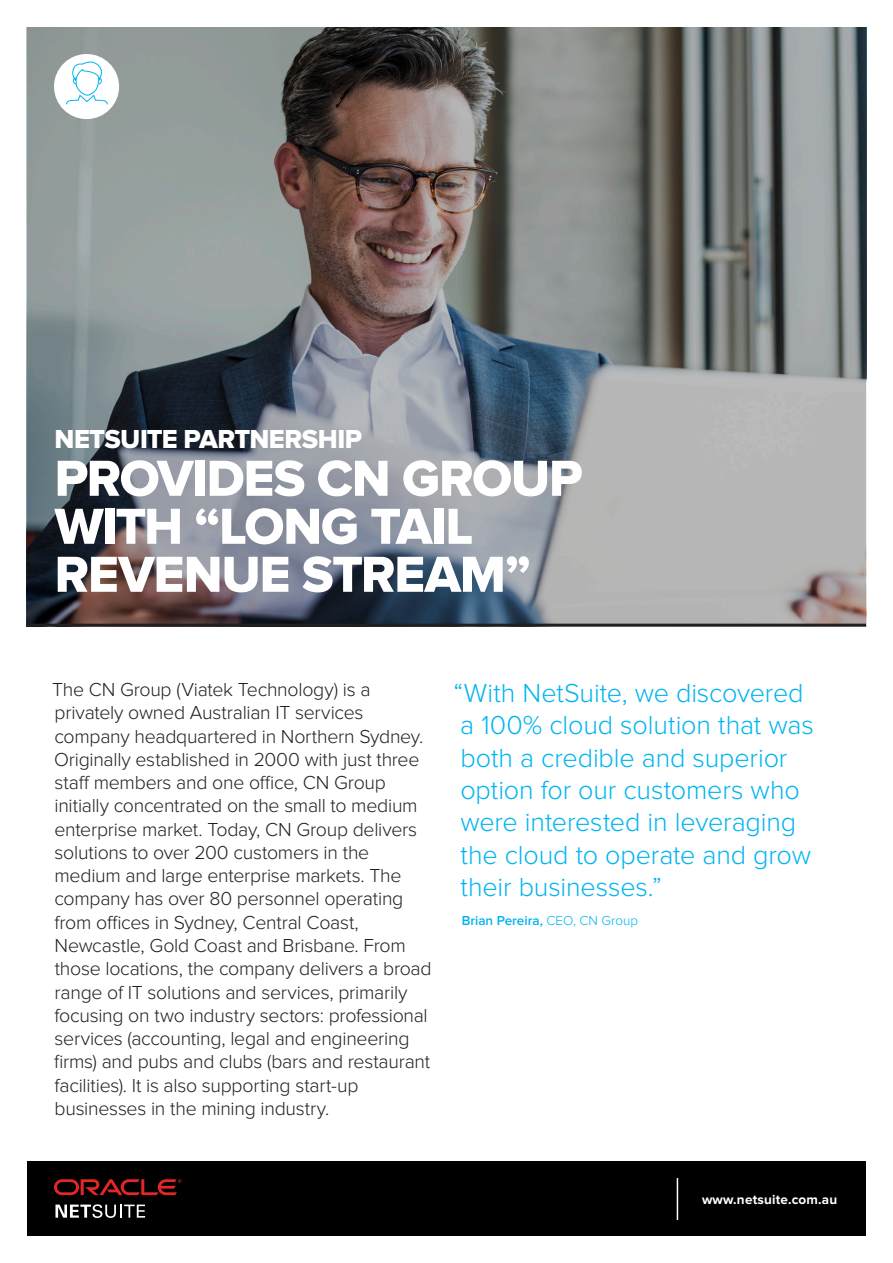
<style>
.page{position:relative;width:893px;height:1263px;background:#fff}
.page>*{position:absolute;margin:0;border:0;box-sizing:border-box;transform-origin:0 0}
.H1_2016{font:52.5px/48px "Proxima Nova Extrabld";letter-spacing:-.025em;color:#fff}
.PullQuote_2016{font:300 27px/32.4px "Proxima Nova";letter-spacing:-.005em;color:#00b5ef}
.H1_2016-2{font:27px "Proxima Nova Extrabld";letter-spacing:-.025em;color:#fff}
.Main_Body_2016{font:300 19.5px/23.2px "Proxima Nova";letter-spacing:-.015em;color:#231f20}
.PullQuote_2016-2{font:600 13.5px "Proxima Nova";color:#00b5ef}
.t1{font:700 13.5px "Proxima Nova";letter-spacing:.015em;color:#fff}
.s1{font-weight:300}
</style>
<div class="page">
<div style="left:27px;top:1161px;width:839px;height:75px;background:#000"></div>
<img style="left:27px;top:27px;width:839px;height:597px">
<hr style="left:27px;top:624px;width:839px;height:3px;background:#231f20">
<div style="left:54px;top:54px;width:65px;height:65px;background:#fff;border-radius:50%"></div>
<svg style="left:66px;top:58px;width:42px;height:47px"></svg>
<hr style="left:677px;top:1178px;width:1px;height:42px;background:#fff">
<svg style="left:54px;top:1179px;width:127px;height:16px"></svg>
<svg style="left:55px;top:1204px;width:90px;height:14px"></svg>
<p class="H1_2016-2" style="left:55px;top:423px;width:309px">NETSUITE PARTNERSHIP</p>
<p class="H1_2016" style="left:55px;top:456px;width:530px">PROVIDES CN GROUP<br>WITH “LONG TAIL<br>REVENUE STREAM”</p>
<p class="Main_Body_2016" style="left:52px;top:678px;width:381px">The CN Group (Viatek Technology) is a privately owned Australian IT services company headquartered in Northern Sydney.<br>Originally established in 2000 with just three staff members and one office, CN Group initially concentrated on the small to medium enterprise market. Today, CN Group delivers solutions to over 200 customers in the medium and large enterprise markets. The company has over 80 personnel operating from offices in Sydney, Central Coast, Newcastle, Gold Coast and Brisbane. From those locations, the company delivers a broad range of IT solutions and services, primarily focusing on two industry sectors: professional services (accounting, legal and engineering firms) and pubs and clubs (bars and restaurant facilities). It is also supporting start-up businesses in the mining industry.</p>
<p class="PullQuote_2016" style="left:453px;top:677px;width:362px">“With NetSuite, we discovered a 100% cloud solution that was both a credible and superior option for our customers who were interested in leveraging the cloud to operate and grow their businesses.”</p>
<p class="PullQuote_2016-2" style="left:462px;top:912px;width:178px">Brian Pereira, <span class="s1">CEO, CN Group</span></p>
<p class="t1" style="left:702px;top:1192px;width:137px">www.netsuite.com.au</p>
</div>
